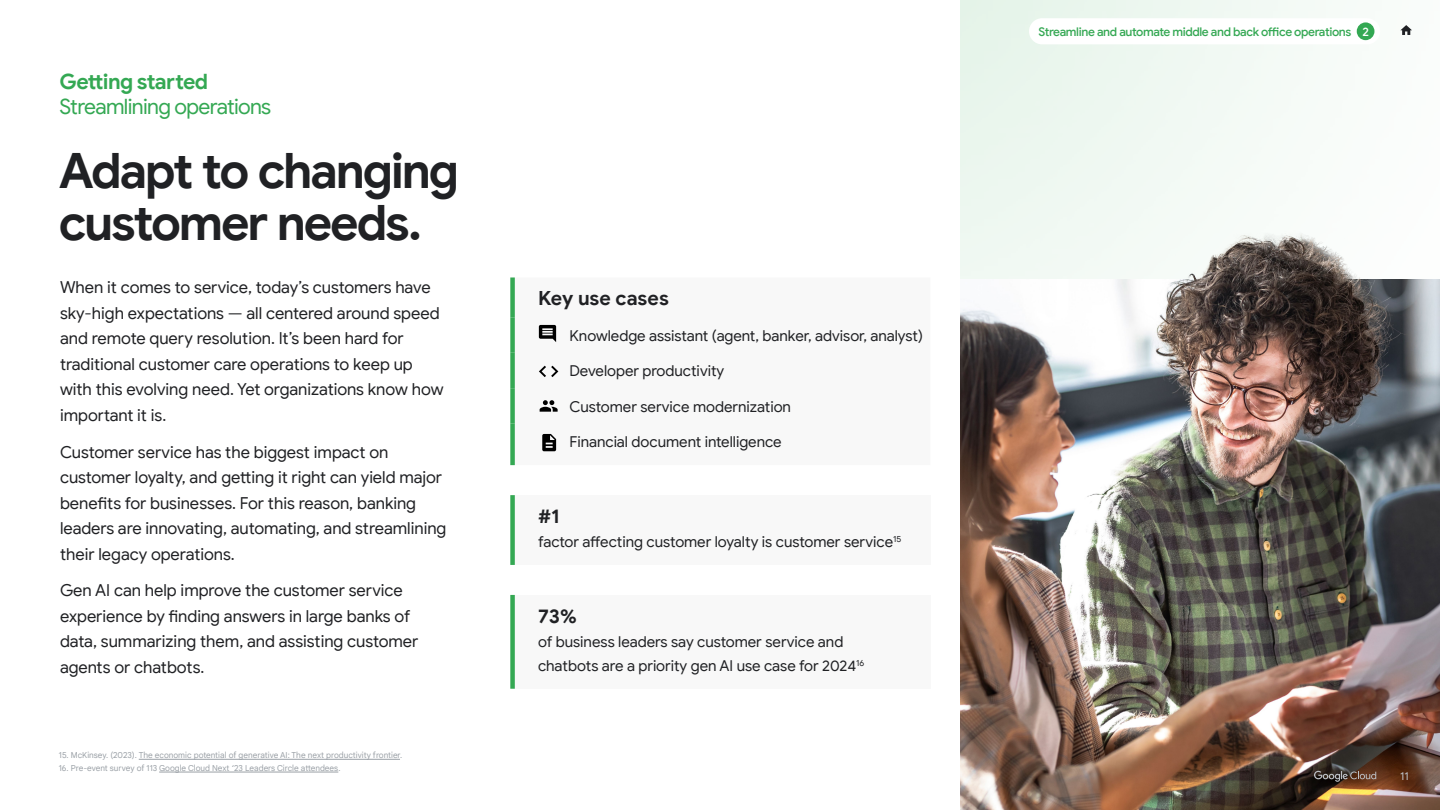
<style>
.page{position:relative;width:1440px;height:810px;background:#fff}
.page>*{position:absolute;margin:0;border:0;box-sizing:border-box;transform-origin:0 0}
.t1{font:700 48.75px/52.5px "Google Sans";letter-spacing:-.045em;color:#202124}
.t2{font:21.15px "Google Sans";letter-spacing:-.03em;color:#34a853}
.t3{font:700 21.15px "Google Sans";letter-spacing:-.035em;color:#34a853}
.t4{font:700 19.5px "Google Sans";letter-spacing:-.005em;color:#202124}
.t5{font:16.5px/25.5px "Google Sans";color:#202124}
.t6{font:15px/24px "Google Sans";color:#202124}
.t7{font:500 12px "Google Sans";letter-spacing:-.03em;color:#34a853}
.t8{font:11.25px "Google Sans";color:#bdc1c6}
.t9{font:8.25px "Google Sans Text";color:#9aa0a6}
.s1{color:#fff}
</style>
<div class="page">
<hr style="left:139px;top:759px;width:261px;height:1px;background:#9aa0a6">
<hr style="left:159px;top:772px;width:179px;height:1px;background:#9aa0a6">
<svg style="left:1400px;top:25px;width:12px;height:10px"></svg>
<div style="left:510px;top:277px;width:5px;height:40px;background:#34a853"></div>
<div style="left:510px;top:317px;width:5px;height:36px;background:#34a853"></div>
<div style="left:510px;top:353px;width:5px;height:35px;background:#34a853"></div>
<div style="left:510px;top:388px;width:5px;height:36px;background:#34a853"></div>
<div style="left:510px;top:424px;width:5px;height:41px;background:#34a853"></div>
<div style="left:513px;top:495px;width:418px;height:70px;background:#f8f8f8"></div>
<div style="left:510px;top:495px;width:5px;height:70px;background:#34a853"></div>
<div style="left:513px;top:595px;width:418px;height:94px;background:#f8f8f8"></div>
<div style="left:510px;top:595px;width:5px;height:94px;background:#34a853"></div>
<svg style="left:539px;top:366px;width:19px;height:11px"></svg>
<svg style="left:540px;top:400px;width:18px;height:12px"></svg>
<svg style="left:539px;top:325px;width:17px;height:17px"></svg>
<svg style="left:542px;top:434px;width:14px;height:17px"></svg>
<img style="left:960px;top:702px;width:480px;height:108px">
<img style="left:960px;top:210px;width:480px;height:492px">
<div style="left:1357px;top:22px;width:17px;height:18px;background:#34a853;border-radius:50%"></div>
<svg style="left:1314px;top:771px;width:62px;height:11px"></svg>
<p class="t3" style="left:60px;top:69px;width:150px">Getting started</p>
<p class="t2" style="left:60px;top:94px;width:213px">Streamlining operations</p>
<h1 class="t1" style="left:59px;top:145px;width:402px">Adapt to changing customer needs.</h1>
<p class="t5" style="left:60px;top:275px;width:385px">When it comes to service, today’s customers have sky-high expectations — all centered around speed and remote query resolution. It’s been hard for traditional customer care operations to keep up with this evolving need. Yet organizations know how important it is.</p>
<p class="t5" style="left:60px;top:439px;width:388px">Customer service has the biggest impact on customer loyalty, and getting it right can yield major benefits for businesses. For this reason, banking leaders are innovating, automating, and streamlining their legacy operations.</p>
<p class="t5" style="left:60px;top:578px;width:360px">Gen AI can help improve the customer service experience by finding answers in large banks of data, summarizing them, and assisting customer agents or chatbots.</p>
<p class="t9" style="left:59px;top:749px;width:345px">15. McKinsey. (2023). The economic potential of generative AI: The next productivity frontier.</p>
<p class="t9" style="left:59px;top:762px;width:283px">16. Pre-event survey of 113 Google Cloud Next ‘23 Leaders Circle attendees.</p>
<p class="t4" style="left:538px;top:286px;width:132px">Key use cases</p>
<p class="t6" style="left:570px;top:323px;width:355px">Knowledge assistant (agent, banker, advisor, analyst)</p>
<p class="t6" style="left:570px;top:359px;width:156px">Developer productivity</p>
<p class="t6" style="left:570px;top:394px;width:223px">Customer service modernization</p>
<p class="t6" style="left:570px;top:430px;width:214px">Financial document intelligence</p>
<p class="t4" style="left:538px;top:504px;width:23px">#1</p>
<p class="t6" style="left:538px;top:530px;width:365px">factor affecting customer loyalty is customer service<sup>15</sup></p>
<p class="t4" style="left:538px;top:604px;width:40px">73%</p>
<p class="t6" style="left:538px;top:629px;width:328px">of business leaders say customer service and chatbots are a priority gen AI use case for 2024<sup>16</sup></p>
<p class="t7" style="left:1038px;top:25px;width:332px">Streamline and automate middle and back office operations <span class="s1">2</span></p>
<p class="t8" style="left:1400px;top:769px;width:10px">11</p>
</div>
